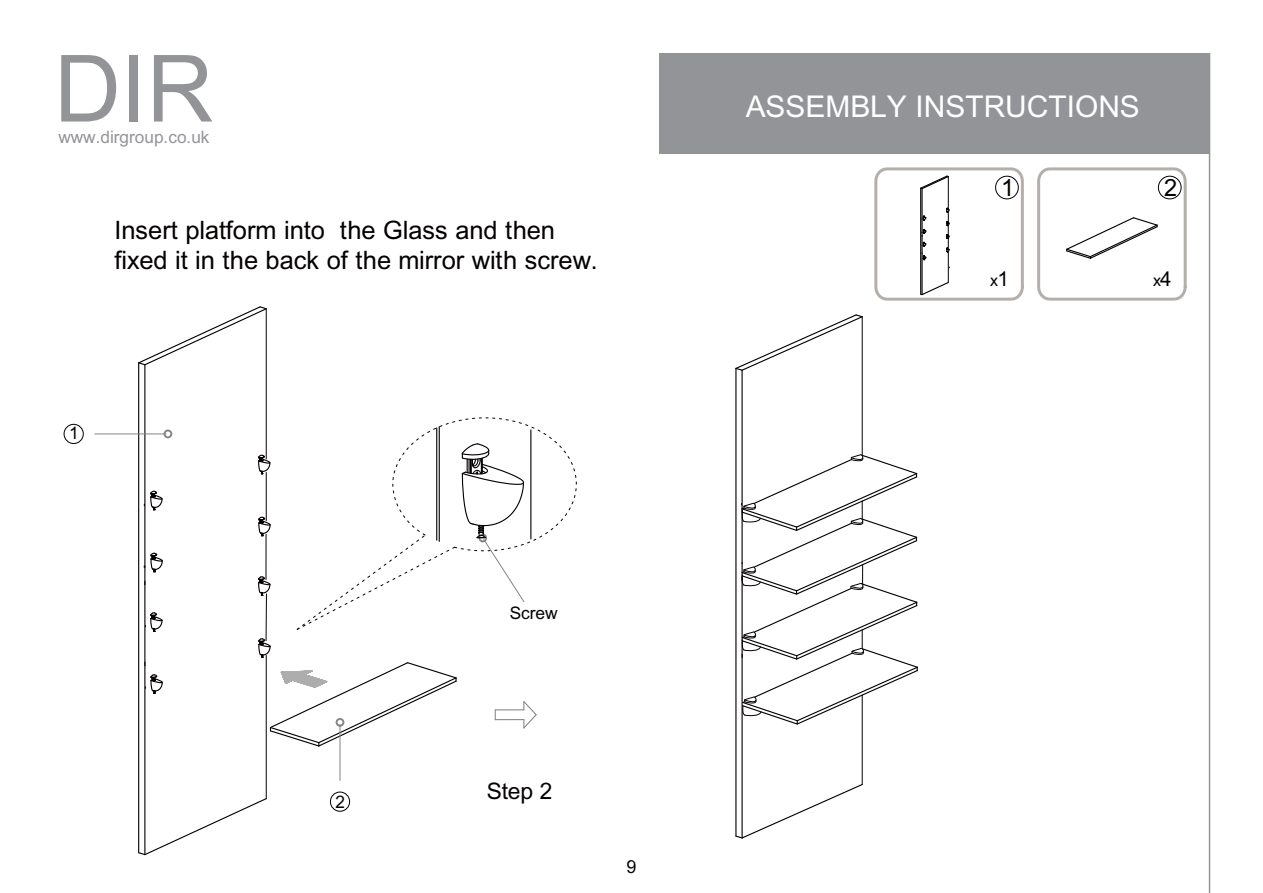
<style>
.page{position:relative;width:1263px;height:893px;background:#fff}
.page>*{position:absolute;margin:0;border:0;box-sizing:border-box;transform-origin:0 0}
.t1{font:93px "+Arial";color:#939498}
.t2{font:30px "+Arial";color:#fff}
.t3{font:25.5px/30.5px "+Arial";color:#040000}
.t4{font:23.7px "+Arial";color:#040000}
.t5{font:22.8px "+Arial";color:#040000}
.t6{font:18px "+Arial";color:#040000}
.t7{font:17.25px "+Arial";color:#939498}
.t8{font:17.25px "+Arial";color:#040000}
.t9{font:16.2px "+Arial";color:#040000}
.s1{font-size:20.4px}
</style>
<div class="page">
<div style="left:660px;top:53px;width:550px;height:101px;background:#939498"></div>
<hr style="left:1209px;top:53px;width:1px;height:840px;background:#939498">
<svg style="left:138px;top:306px;width:129px;height:60px"></svg>
<hr style="left:138px;top:363px;width:1px;height:490px;background:#040000">
<svg style="left:138px;top:797px;width:129px;height:59px"></svg>
<hr style="left:144px;top:365px;width:1px;height:490px;background:#040000">
<hr style="left:266px;top:472px;width:1px;height:49px;background:#040000">
<hr style="left:266px;top:309px;width:1px;height:150px;background:#040000">
<hr style="left:266px;top:534px;width:1px;height:46px;background:#040000">
<hr style="left:266px;top:594px;width:1px;height:47px;background:#040000">
<hr style="left:266px;top:655px;width:1px;height:144px;background:#040000">
<svg style="left:258px;top:516px;width:13px;height:21px"></svg>
<svg style="left:258px;top:454px;width:13px;height:21px"></svg>
<svg style="left:258px;top:575px;width:13px;height:21px"></svg>
<svg style="left:144px;top:552px;width:19px;height:21px"></svg>
<svg style="left:144px;top:490px;width:19px;height:21px"></svg>
<svg style="left:145px;top:673px;width:18px;height:21px"></svg>
<svg style="left:145px;top:611px;width:18px;height:21px"></svg>
<svg style="left:296px;top:417px;width:281px;height:213px"></svg>
<svg style="left:735px;top:314px;width:128px;height:58px"></svg>
<hr style="left:735px;top:368px;width:1px;height:468px;background:#040000">
<hr style="left:741px;top:370px;width:2px;height:468px;background:#040000">
<hr style="left:862px;top:317px;width:1px;height:138px;background:#040000">
<hr style="left:862px;top:695px;width:1px;height:89px;background:#040000">
<svg style="left:741px;top:454px;width:177px;height:271px"></svg>
<svg style="left:735px;top:783px;width:128px;height:56px"></svg>
<svg style="left:495px;top:701px;width:42px;height:28px"></svg>
<svg style="left:1037px;top:167px;width:150px;height:134px"></svg>
<svg style="left:874px;top:167px;width:150px;height:134px"></svg>
<div style="left:64px;top:424px;width:20px;height:20px;border:1px solid #040000;border-radius:50%"></div>
<div style="left:330px;top:792px;width:20px;height:20px;border:1px solid #040000;border-radius:50%"></div>
<div style="left:163px;top:429px;width:9px;height:9px;border:7px solid #848484;border-radius:50%"></div>
<hr style="left:95px;top:434px;width:69px;height:1px;background:#848484">
<svg style="left:258px;top:637px;width:199px;height:110px"></svg>
<hr style="left:340px;top:726px;width:1px;height:54px;background:#848484">
<h1 class="t1" style="left:54px;top:25px;width:161px">DIR</h1>
<p class="t7" style="left:58px;top:125px;width:153px">www.dirgroup.co.uk</p>
<p class="t3" style="left:114px;top:215px;width:485px">Insert platform into the Glass and then fixed it in the back of the mirror with screw.</p>
<p class="t8" style="left:69px;top:421px;width:11px">1</p>
<p class="t8" style="left:335px;top:790px;width:11px">2</p>
<p class="t8" style="left:510px;top:601px;width:49px">Screw</p>
<p class="t5" style="left:487px;top:776px;width:67px">Step 2</p>
<p class="t6" style="left:626px;top:854px;width:11px">9</p>
<p class="t2" style="left:746px;top:86px;width:396px">ASSEMBLY INSTRUCTIONS</p>
<p class="t4" style="left:1001px;top:171px;width:15px">1</p>
<p class="t4" style="left:1164px;top:171px;width:15px">2</p>
<p class="t9" style="left:990px;top:270px;width:20px">x<span class="s1">1</span></p>
<p class="t9" style="left:1153px;top:270px;width:20px">x<span class="s1">4</span></p>
</div>
